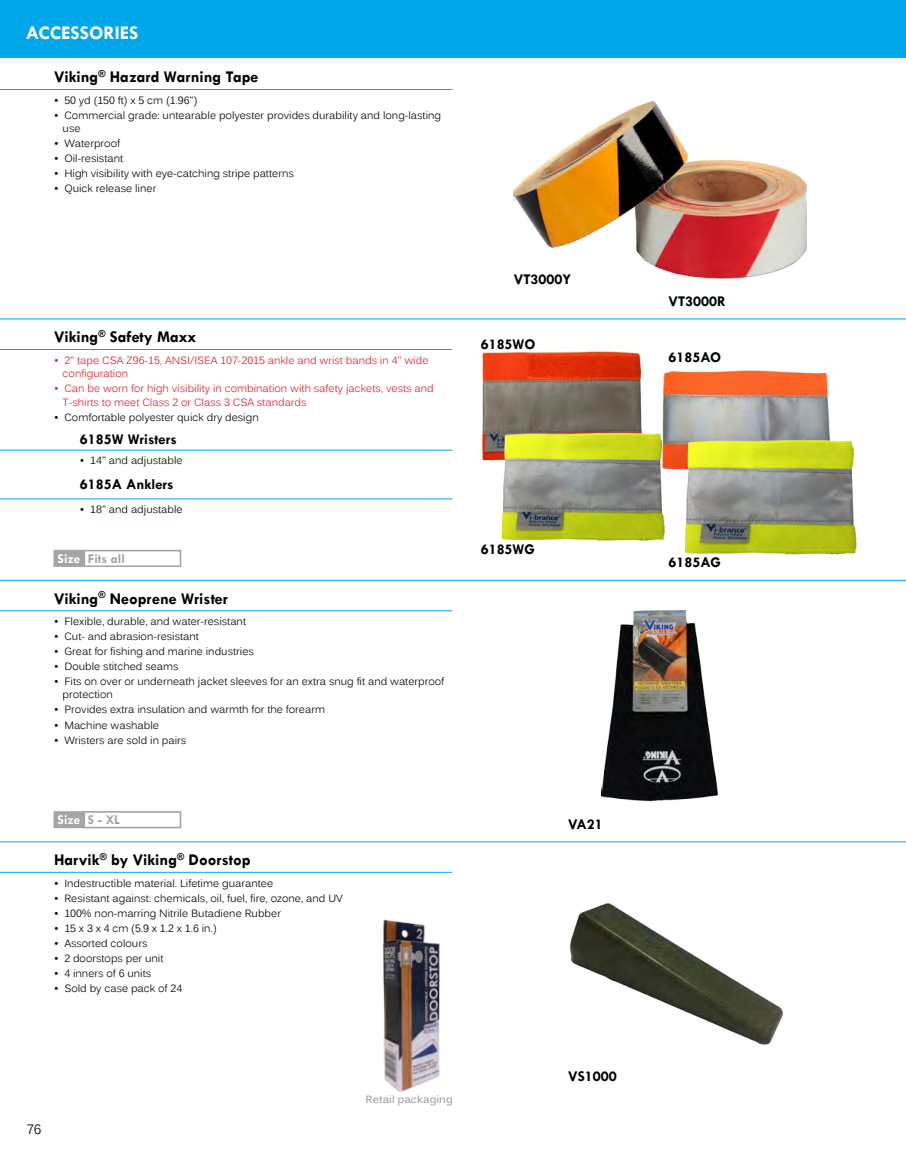
<style>
.page{position:relative;width:906px;height:1161px;background:#fff}
.page>*{position:absolute;margin:0;border:0;box-sizing:border-box;transform-origin:0 0}
.t1{font:700 19.5px "Tw Cen";color:#fff}
.t2{font:700 16.5px "Tw Cen";color:#000}
.t3{font:700 15px "Tw Cen";color:#000}
.t4{font:700 13.5px "Tw Cen";color:#a5a4a4}
.t5{font:700 13.5px "Tw Cen";color:#fff}
.t6{font:13.5px "Kalinga";color:#000}
.t7{font:10.5px/13.5px "Kalinga";color:#000}
.t8{font:10.5px/13.5px "Kalinga";color:#e71c24}
.t9{font:700 10.5px "Kalinga";color:#a5a5a5}
.s1{color:#fff}
.s2{color:#a5a4a4}
</style>
<div class="page">
<div style="left:0;top:0;width:906px;height:57px;background:#00a8e9"></div>
<hr style="left:0;top:498px;width:452px;height:1px;background:#00a8e9">
<hr style="left:0;top:580px;width:906px;height:1px;background:#00a8e9">
<hr style="left:0;top:450px;width:452px;height:1px;background:#00a8e9">
<hr style="left:0;top:319px;width:906px;height:1px;background:#00a8e9">
<hr style="left:0;top:349px;width:452px;height:1px;background:#00a8e9">
<hr style="left:0;top:89px;width:452px;height:1px;background:#00a8e9">
<div style="left:54px;top:551px;width:126px;height:15px;background:#a5a5a5"></div>
<div style="left:54px;top:550px;width:127px;height:17px;border:2px solid #a5a4a4"></div>
<div style="left:84px;top:551px;width:96px;height:15px;background:#fff"></div>
<div style="left:84px;top:550px;width:97px;height:17px;border:2px solid #a5a5a5"></div>
<hr style="left:0;top:610px;width:452px;height:1px;background:#00a8e9">
<hr style="left:0;top:841px;width:906px;height:1px;background:#00a8e9">
<hr style="left:0;top:872px;width:452px;height:1px;background:#00a8e9">
<div style="left:54px;top:812px;width:126px;height:15px;background:#a5a5a5"></div>
<div style="left:54px;top:811px;width:127px;height:17px;border:2px solid #a5a4a4"></div>
<div style="left:84px;top:812px;width:96px;height:15px;background:#fff"></div>
<div style="left:84px;top:811px;width:97px;height:17px;border:2px solid #a5a5a5"></div>
<img style="left:482px;top:351px;width:160px;height:110px">
<img style="left:514px;top:102px;width:292px;height:177px">
<img style="left:499px;top:430px;width:166px;height:111px">
<img style="left:651px;top:370px;width:180px;height:119px">
<img style="left:682px;top:437px;width:175px;height:118px">
<img style="left:602px;top:611px;width:116px;height:191px">
<img style="left:569px;top:903px;width:214px;height:142px">
<img style="left:382px;top:919px;width:58px;height:173px">
<h1 class="t1" style="left:26px;top:21px;width:114px">ACCESSORIES</h1>
<h2 class="t2" style="left:54px;top:67px;width:206px">Viking<sup>®</sup> Hazard Warning Tape</h2>
<p class="t7" style="left:54px;top:94px;width:145px">• 50 yd (150 ft) x 5 cm (1.96")</p>
<p class="t7" style="left:63px;top:109px;width:380px;text-indent:-9px">• Commercial grade: untearable polyester provides durability and long-lasting use</p>
<p class="t7" style="left:54px;top:138px;width:67px">• Waterproof</p>
<p class="t7" style="left:54px;top:153px;width:71px">• Oil-resistant</p>
<p class="t7" style="left:54px;top:168px;width:241px">• High visibility with eye-catching stripe patterns</p>
<p class="t7" style="left:54px;top:183px;width:104px">• Quick release liner</p>
<h2 class="t2" style="left:54px;top:327px;width:144px">Viking<sup>®</sup> Safety Maxx</h2>
<p class="t8" style="left:63px;top:354px;width:367px;text-indent:-9px">• 2" tape CSA Z96-15, ANSI/ISEA 107-2015 ankle and wrist bands in 4" wide configuration</p>
<p class="t8" style="left:63px;top:383px;width:372px;text-indent:-9px">• Can be worn for high visibility in combination with safety jackets, vests and<br>T-shirts to meet Class 2 or Class 3 CSA standards</p>
<p class="t7" style="left:54px;top:411px;width:206px">• Comfortable polyester quick dry design</p>
<h3 class="t3" style="left:80px;top:430px;width:98px">6185W Wristers</h3>
<h3 class="t3" style="left:80px;top:475px;width:95px">6185A Anklers</h3>
<p class="t7" style="left:80px;top:503px;width:104px">• 18" and adjustable</p>
<p class="t7" style="left:80px;top:455px;width:104px">• 14" and adjustable</p>
<p class="t4" style="left:58px;top:550px;width:69px"><span class="s1">Size</span> Fits all</p>
<h2 class="t2" style="left:54px;top:589px;width:175px">Viking<sup>®</sup> Neoprene Wrister</h2>
<p class="t7" style="left:54px;top:615px;width:194px">• Flexible, durable, and water-resistant</p>
<p class="t7" style="left:54px;top:630px;width:146px">• Cut- and abrasion-resistant</p>
<p class="t7" style="left:54px;top:645px;width:201px">• Great for fishing and marine industries</p>
<p class="t7" style="left:54px;top:660px;width:126px">• Double stitched seams</p>
<p class="t7" style="left:63px;top:675px;width:383px;text-indent:-9px">• Fits on over or underneath jacket sleeves for an extra snug fit and waterproof protection</p>
<p class="t7" style="left:54px;top:704px;width:272px">• Provides extra insulation and warmth for the forearm</p>
<p class="t7" style="left:54px;top:719px;width:106px">• Machine washable</p>
<p class="t7" style="left:54px;top:734px;width:134px">• Wristers are sold in pairs</p>
<p class="t5" style="left:58px;top:812px;width:64px">Size <span class="s2">S - XL</span></p>
<h2 class="t2" style="left:54px;top:850px;width:198px">Harvik<sup>®</sup> by Viking<sup>®</sup> Doorstop</h2>
<p class="t7" style="left:54px;top:877px;width:221px">• Indestructible material. Lifetime guarantee</p>
<p class="t7" style="left:54px;top:892px;width:290px">• Resistant against: chemicals, oil, fuel, fire, ozone, and UV</p>
<p class="t7" style="left:54px;top:907px;width:228px">• 100% non-marring Nitrile Butadiene Rubber</p>
<p class="t7" style="left:54px;top:922px;width:164px">• 15 x 3 x 4 cm (5.9 x 1.2 x 1.6 in.)</p>
<p class="t7" style="left:54px;top:937px;width:95px">• Assorted colours</p>
<p class="t7" style="left:54px;top:952px;width:111px">• 2 doorstops per unit</p>
<p class="t7" style="left:54px;top:967px;width:99px">• 4 inners of 6 units</p>
<p class="t7" style="left:54px;top:982px;width:130px">• Sold by case pack of 24</p>
<h3 class="t3" style="left:514px;top:270px;width:59px">VT3000Y</h3>
<h3 class="t3" style="left:481px;top:336px;width:56px">6185WO</h3>
<h3 class="t3" style="left:481px;top:540px;width:56px">6185WG</h3>
<h3 class="t3" style="left:568px;top:815px;width:36px">VA21</h3>
<p class="t6" style="left:26px;top:1120px;width:17px">76</p>
<p class="t9" style="left:365px;top:1093px;width:89px">Retail packaging</p>
<h3 class="t3" style="left:568px;top:1067px;width:50px">VS1000</h3>
<h3 class="t3" style="left:668px;top:292px;width:59px">VT3000R</h3>
<h3 class="t3" style="left:668px;top:348px;width:54px">6185AO</h3>
<h3 class="t3" style="left:668px;top:553px;width:54px">6185AG</h3>
</div>
